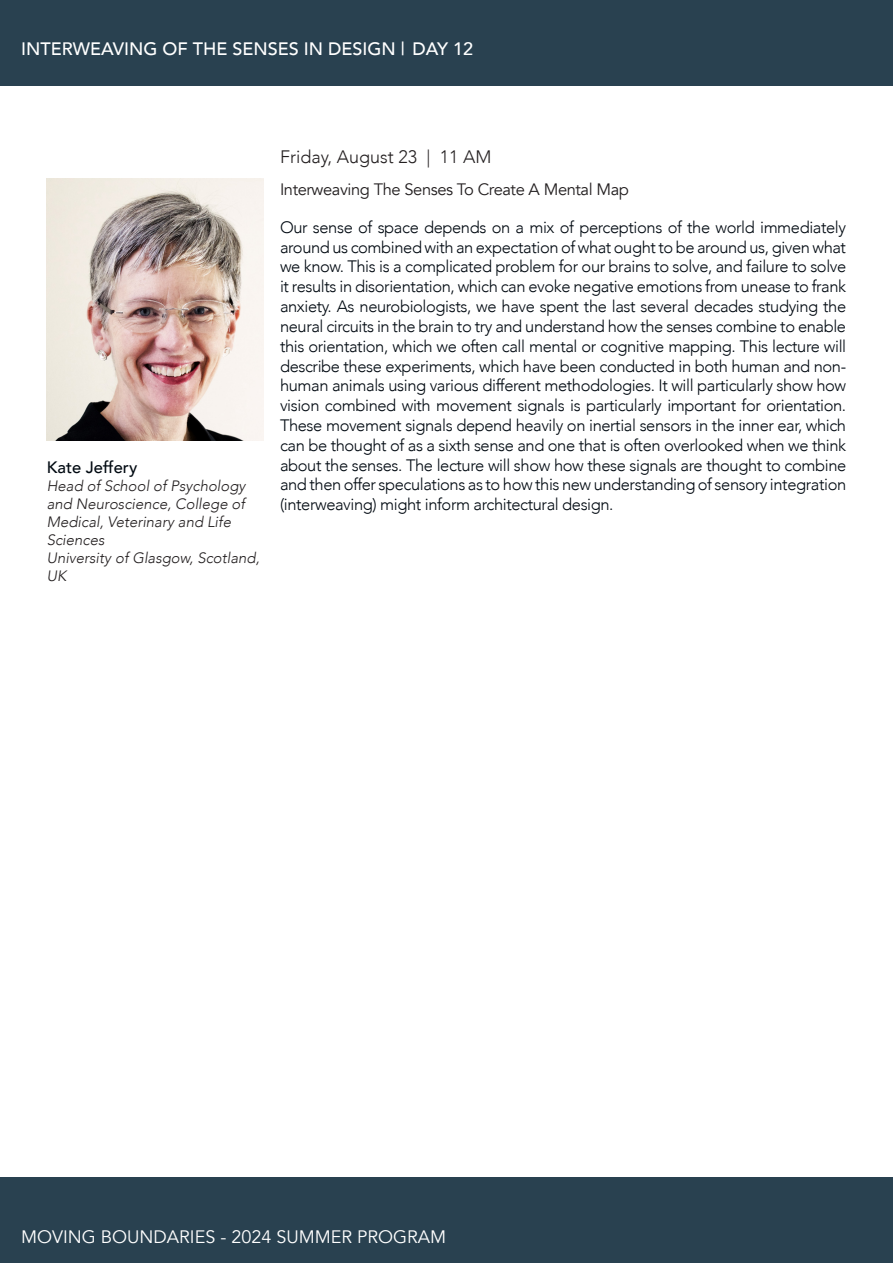
<style>
.page{position:relative;width:893px;height:1263px;background:#fff}
.page>*{position:absolute;margin:0;border:0;box-sizing:border-box;transform-origin:0 0}
.t1{font:500 18px "Avenir";color:#fff}
.t2{font:18px "Avenir";color:#fff}
.t3{font:300 18px "Avenir";color:#231f20}
.Paragraph_Style_1{font:300 16.5px/19.8px "Avenir";letter-spacing:-.025em;color:#000911;text-align:justify}
.Paragraph_Style_1-2{font:16.5px "Avenir";letter-spacing:-.025em;color:#231f20}
.t4{font:500 16.5px "Avenir";color:#000911}
.t5{font:italic 300 15px/18px "Avenir";color:#231f20}
</style>
<div class="page">
<div style="left:0;top:0;width:893px;height:85px;background:#294150"></div>
<div style="left:0;top:1178px;width:893px;height:85px;background:#294150"></div>
<img style="left:47px;top:179px;width:216px;height:261px">
<p class="t1" style="left:21px;top:33px;width:454px">INTERWEAVING OF THE SENSES IN DESIGN | DAY 12</p>
<p class="t3" style="left:280px;top:146px;width:213px">Friday, August 23 | 11 AM</p>
<p class="t4" style="left:47px;top:453px;width:92px">Kate Jeffery</p>
<p class="t5" style="left:47px;top:477px;width:200px">Head of School of Psychology</p>
<p class="t5" style="left:47px;top:495px;width:200px">and Neuroscience, College of<br>Medical, Veterinary and Life<br>Sciences</p>
<p class="t5" style="left:47px;top:549px;width:214px">University of Glasgow, Scotland,<br>UK</p>
<p class="Paragraph_Style_1-2" style="left:280px;top:180px;width:350px">Interweaving The Senses To Create A Mental Map</p>
<p class="Paragraph_Style_1" style="left:280px;top:217px;width:568px">Our sense of space depends on a mix of perceptions of the world immediately around us combined with an expectation of what ought to be around us, given what we know. This is a complicated problem for our brains to solve, and failure to solve it results in disorientation, which can evoke negative emotions from unease to frank anxiety. As neurobiologists, we have spent the last several decades studying the neural circuits in the brain to try and understand how the senses combine to enable this orientation, which we often call mental or cognitive mapping. This lecture will describe these experiments, which have been conducted in both human and non&shy;human animals using various different methodologies. It will particularly show how vision combined with movement signals is particularly important for orientation.<br>These movement signals depend heavily on inertial sensors in the inner ear, which can be thought of as a sixth sense and one that is often overlooked when we think about the senses. The lecture will show how these signals are thought to combine and then offer speculations as to how this new understanding of sensory integration (interweaving) might inform architectural design.</p>
<p class="t2" style="left:21px;top:1226px;width:427px">MOVING BOUNDARIES - 2024 SUMMER PROGRAM</p>
</div>
